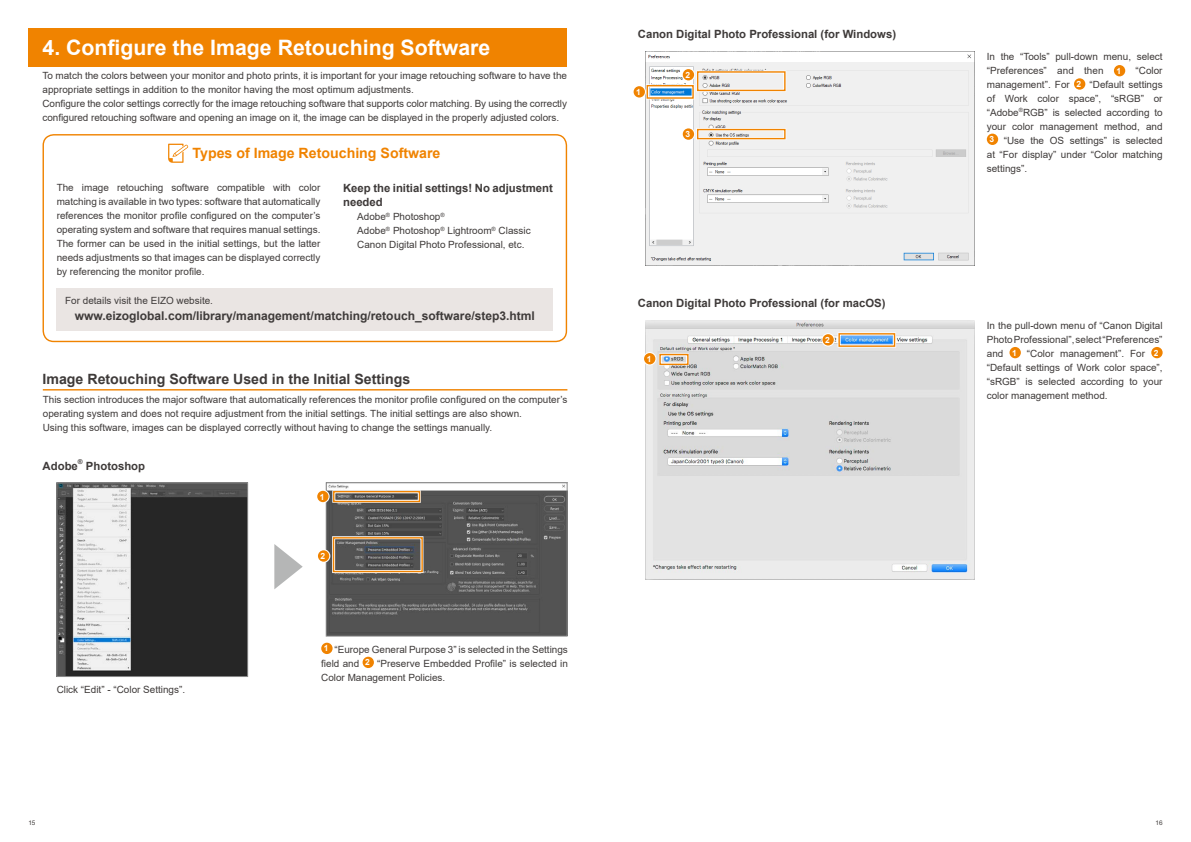
<style>
.page{position:relative;width:1191px;height:842px;background:#fff}
.page>*{position:absolute;margin:0;border:0;box-sizing:border-box;transform-origin:0 0}
.t1{font:700 21.3px "Arial";color:#fff}
.t2{font:700 14.2px "Arial";color:#3e3a39}
.t3{font:700 14.2px "Arial";color:#f08300}
.t4{font:700 12px "Arial";color:#3e3a39}
.t5{font:700 11.3px/14px "Arial";color:#3e3a39}
.t6{font:9.9px/14px "Arial";color:#3e3a39}
.t7{font:700 8.5px "Arial";color:#fff}
.t8{font:700 6.6px "Arial";color:#3e3a39}
.t9{font:6.4px "Arial";color:#3e3a39}
.s1{font-weight:700;font-size:8.5px;color:#fff}
</style>
<div class="page">
<div style="left:43px;top:134px;width:524px;height:208px;border:1px solid #f08300;border-radius:11px"></div>
<svg style="left:168px;top:144px;width:21px;height:19px"></svg>
<div style="left:57px;top:288px;width:496px;height:42px;background:#eae5e3"></div>
<div style="left:28px;top:28px;width:539px;height:39px;background:#f08300"></div>
<hr style="left:43px;top:389px;width:524px;height:1px;background:#f08300">
<div style="left:321px;top:643px;width:11px;height:11px;background:#f08300;border-radius:50%"></div>
<div style="left:362px;top:657px;width:12px;height:11px;background:#f08300;border-radius:50%"></div>
<img style="left:59px;top:485px;width:187px;height:190px">
<div style="left:57px;top:483px;width:191px;height:194px;border:1px solid #898989"></div>
<img style="left:328px;top:485px;width:237px;height:149px">
<div style="left:326px;top:483px;width:241px;height:153px;border:1px solid #898989"></div>
<svg style="left:316px;top:490px;width:14px;height:13px"></svg>
<div style="left:317px;top:491px;width:11px;height:11px;background:#f08300;border-radius:50%"></div>
<svg style="left:317px;top:549px;width:13px;height:14px"></svg>
<div style="left:318px;top:550px;width:11px;height:12px;background:#f08300;border-radius:50%"></div>
<div style="left:332px;top:490px;width:89px;height:13px;border:3px solid #fff"></div>
<div style="left:333px;top:491px;width:87px;height:11px;border:1px solid #f08300"></div>
<div style="left:332px;top:536px;width:91px;height:37px;border:3px solid #fff"></div>
<div style="left:333px;top:537px;width:90px;height:35px;border:1px solid #f08300"></div>
<svg style="left:274px;top:544px;width:29px;height:45px"></svg>
<div style="left:1113px;top:65px;width:12px;height:11px;background:#f08300;border-radius:50%"></div>
<div style="left:1074px;top:78px;width:11px;height:12px;background:#f08300;border-radius:50%"></div>
<div style="left:986px;top:134px;width:12px;height:11px;background:#f08300;border-radius:50%"></div>
<img style="left:645px;top:51px;width:329px;height:214px">
<div style="left:646px;top:84px;width:48px;height:15px;border:3px solid #fff"></div>
<div style="left:646px;top:85px;width:48px;height:14px;border:1px solid #f08300"></div>
<svg style="left:632px;top:85px;width:14px;height:14px"></svg>
<div style="left:633px;top:86px;width:12px;height:12px;background:#f08300;border-radius:50%"></div>
<svg style="left:681px;top:68px;width:14px;height:14px"></svg>
<div style="left:683px;top:69px;width:11px;height:11px;background:#f08300;border-radius:50%"></div>
<div style="left:696px;top:70px;width:90px;height:22px;border:3px solid #fff"></div>
<div style="left:697px;top:71px;width:88px;height:20px;border:1px solid #f08300"></div>
<svg style="left:681px;top:127px;width:14px;height:14px"></svg>
<div style="left:683px;top:128px;width:11px;height:12px;background:#f08300;border-radius:50%"></div>
<div style="left:696px;top:128px;width:90px;height:12px;border:3px solid #fff"></div>
<div style="left:697px;top:129px;width:88px;height:10px;border:1px solid #f08300"></div>
<div style="left:1009px;top:347px;width:11px;height:11px;background:#f08300;border-radius:50%"></div>
<div style="left:1151px;top:347px;width:11px;height:11px;background:#f08300;border-radius:50%"></div>
<img style="left:645px;top:320px;width:329px;height:260px">
<div style="left:837px;top:332px;width:59px;height:16px;border:3px solid #fff"></div>
<div style="left:838px;top:333px;width:57px;height:14px;border:1px solid #f08300"></div>
<svg style="left:643px;top:352px;width:13px;height:13px"></svg>
<div style="left:644px;top:353px;width:11px;height:11px;background:#f08300;border-radius:50%"></div>
<svg style="left:821px;top:333px;width:14px;height:14px"></svg>
<div style="left:822px;top:334px;width:12px;height:11px;background:#f08300;border-radius:50%"></div>
<div style="left:659px;top:353px;width:30px;height:12px;border:3px solid #fff"></div>
<div style="left:659px;top:354px;width:29px;height:11px;border:1px solid #f08300"></div>
<h1 class="t1" style="left:43px;top:33px;width:449px">4. Configure the Image Retouching Software</h1>
<p class="t6" style="left:43px;top:69px;width:526px">To match the colors between your monitor and photo prints, it is important for your image retouching software to have the appropriate settings in addition to the monitor having the most optimum adjustments.<br>Configure the color settings correctly for the image retouching software that supports color matching. By using the correctly configured retouching software and opening an image on it, the image can be displayed in the properly adjusted colors.</p>
<h2 class="t3" style="left:192px;top:143px;width:249px">Types of Image Retouching Software</h2>
<p class="t6" style="left:57px;top:180px;width:265px;text-align:justify">The image retouching software compatible with color matching is available in two types: software that automatically references the monitor profile configured on the computer’s operating system and software that requires manual settings.<br>The former can be used in the initial settings, but the latter needs adjustments so that images can be displayed correctly by referencing the monitor profile.</p>
<p class="t5" style="left:343px;top:181px;width:211px">Keep the initial settings! No adjustment needed</p>
<p class="t6" style="left:357px;top:209px;width:175px">Adobe<sup>®</sup> Photoshop<sup>®<br></sup>Adobe<sup>®</sup> Photoshop<sup>®</sup> Lightroom<sup>®</sup> Classic<br>Canon Digital Photo Professional, etc.</p>
<p class="t6" style="left:65px;top:294px;width:149px">For details visit the EIZO website.</p>
<p class="t4" style="left:75px;top:308px;width:462px">www.eizoglobal.com/library/management/matching/retouch_software/step3.html</p>
<h2 class="t2" style="left:43px;top:369px;width:369px">Image Retouching Software Used in the Initial Settings</h2>
<p class="t6" style="left:43px;top:393px;width:526px">This section introduces the major software that automatically references the monitor profile configured on the computer’s operating system and does not require adjustment from the initial settings. The initial settings are also shown.<br>Using this software, images can be displayed correctly without having to change the settings manually.</p>
<p class="t5" style="left:43px;top:459px;width:37px">Adobe</p>
<p class="t8" style="left:78px;top:457px;width:6px">®</p>
<p class="t5" style="left:86px;top:459px;width:61px">Photoshop</p>
<p class="t7" style="left:320px;top:490px;width:6px">1</p>
<p class="t7" style="left:320px;top:550px;width:6px">2</p>
<p class="t6" style="left:57px;top:683px;width:130px">Click “Edit” - “Color Settings”.</p>
<p class="t6" style="left:321px;top:642px;width:248px;text-align:justify"><span class="s1">1</span> “Europe General Purpose 3” is selected in the Settings field and <span class="s1">2</span> “Preserve Embedded Profile” is selected in Color Management Policies.</p>
<p class="t5" style="left:638px;top:27px;width:260px">Canon Digital Photo Professional (for Windows)</p>
<p class="t7" style="left:636px;top:86px;width:6px">1</p>
<p class="t7" style="left:685px;top:69px;width:6px">2</p>
<p class="t7" style="left:685px;top:128px;width:6px">3</p>
<p class="t5" style="left:638px;top:297px;width:249px">Canon Digital Photo Professional (for macOS)</p>
<p class="t7" style="left:646px;top:353px;width:6px">1</p>
<p class="t7" style="left:825px;top:334px;width:6px">2</p>
<p class="t6" style="left:986px;top:49px;width:177px">In the “Tools” pull-down menu, select “Preferences” and then</p>
<p class="t6" style="left:986px;top:63px;width:177px;text-align:justify;text-indent:149px">“Color management”. For <span class="s1">2</span> “Default settings of Work color space”, “sRGB” or “Adobe<sup>®</sup>RGB” is selected according to your color management method, and <span class="s1">3</span> “Use the OS settings” is selected at “For display” under “Color matching settings”.</p>
<p class="t7" style="left:1116px;top:65px;width:6px">1</p>
<p class="t6" style="left:986px;top:318px;width:177px">In the pull-down menu of “Canon Digital Photo Professional”, select “Preferences” and <span class="s1">1</span> “Color management”. For <span class="s1">2 </span>“Default settings of Work color space”, “sRGB” is selected according to your color management method.</p>
<p class="t9" style="left:28px;top:818px;width:9px">15</p>
<p class="t9" style="left:1155px;top:818px;width:9px">16</p>
</div>
